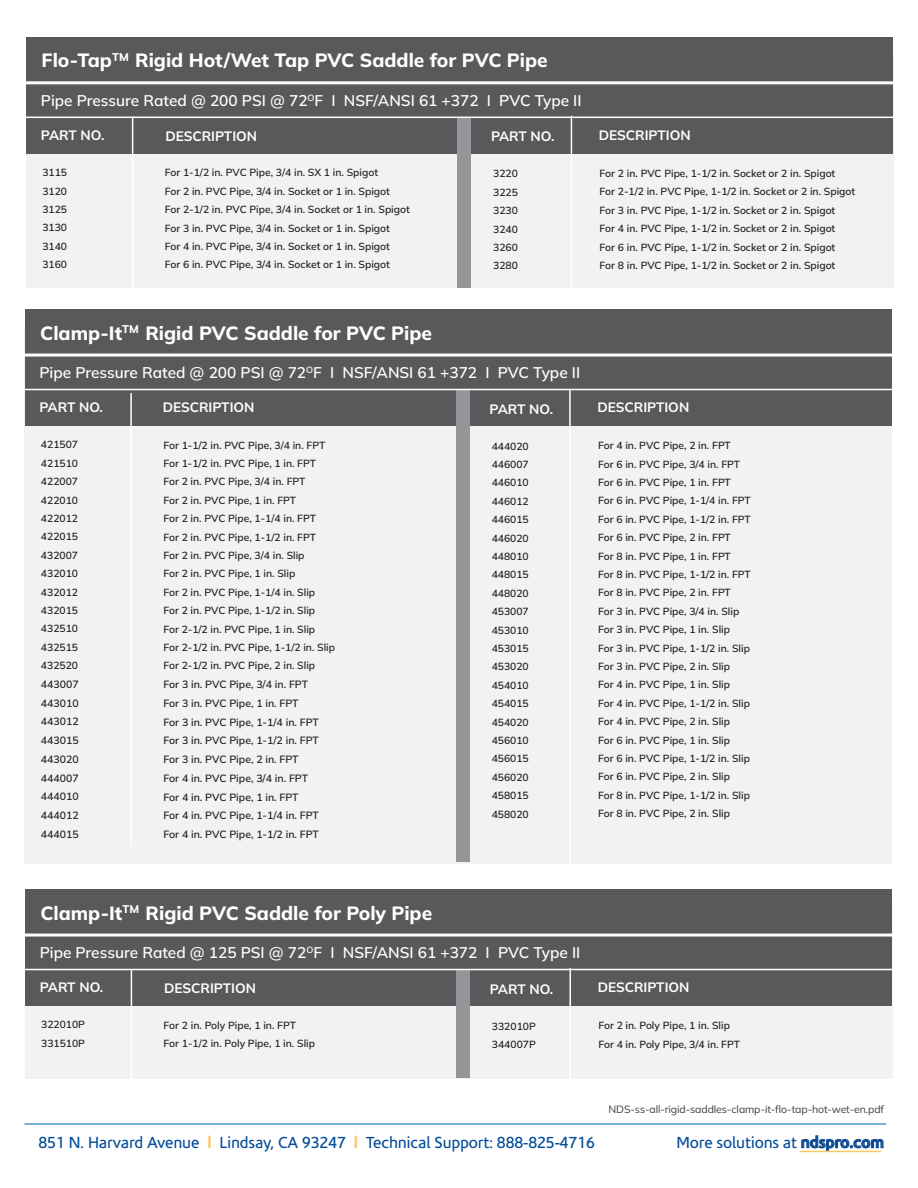
<style>
.page{position:relative;width:918px;height:1188px;background:#fff}
.page>*{position:absolute;margin:0;border:0;box-sizing:border-box;transform-origin:0 0}
.t1{font:800 19.2px "Mulish";color:#fff}
.t2{font:16.2px "Corisande";letter-spacing:-.01em;color:#024b99}
.t3{font:600 15.45px "Mulish";color:#fff}
.t4{font:700 13.65px "Mulish";color:#fff}
.t5{font:600 10.5px/18.8px "Mulish";color:#231f20;text-align:justify}
.t6{font:10.5px "Mulish";letter-spacing:-.01em;color:#3e3e3f}
.t7{font:600 10.35px/18.5px "Mulish";color:#231f20}
.s1{font-weight:700;font-size:18px;color:#f9c968}
.s2{font-weight:700}
</style>
<div class="page">
<div style="left:26px;top:55px;width:868px;height:233px;background:#eceded"></div>
<div style="left:26px;top:37px;width:867px;height:117px;background:#58595b"></div>
<hr style="left:23px;top:81px;width:887px;height:3px;background:#fff">
<div style="left:457px;top:118px;width:14px;height:169px;background:#939598"></div>
<hr style="left:23px;top:117px;width:887px;height:1px;background:#fff">
<div style="left:25px;top:327px;width:867px;height:537px;background:#eceded"></div>
<div style="left:25px;top:309px;width:867px;height:117px;background:#58595b"></div>
<hr style="left:21px;top:354px;width:887px;height:3px;background:#fff">
<div style="left:456px;top:390px;width:13px;height:472px;background:#939598"></div>
<hr style="left:21px;top:389px;width:887px;height:1px;background:#fff">
<hr style="left:132px;top:117px;width:1px;height:175px;background:#fff">
<hr style="left:571px;top:116px;width:1px;height:185px;background:#fff">
<hr style="left:130px;top:393px;width:2px;height:452px;background:#fff">
<hr style="left:569px;top:390px;width:2px;height:479px;background:#fff">
<hr style="left:24px;top:1123px;width:862px;height:2px;background:#1376bc">
<svg style="left:802px;top:1136px;width:81px;height:15px"></svg>
<hr style="left:800px;top:1151px;width:81px;height:1px;background:#f9c968">
<div style="left:25px;top:907px;width:867px;height:172px;background:#eceded"></div>
<div style="left:25px;top:889px;width:867px;height:117px;background:#58595b"></div>
<hr style="left:22px;top:934px;width:886px;height:3px;background:#fff">
<div style="left:456px;top:970px;width:14px;height:108px;background:#939598"></div>
<hr style="left:22px;top:969px;width:886px;height:1px;background:#fff">
<hr style="left:131px;top:969px;width:1px;height:125px;background:#fff">
<hr style="left:569px;top:968px;width:2px;height:130px;background:#fff">
<h1 class="t1" style="left:42px;top:47px;width:508px">Flo-Tap<sup>TM</sup> Rigid Hot/Wet Tap PVC Saddle for PVC Pipe</h1>
<h3 class="t3" style="left:41px;top:90px;width:542px">Pipe Pressure Rated @ 200 PSI @ 72<sup>O</sup>F I NSF/ANSI 61 +372 I PVC Type II</h3>
<h3 class="t4" style="left:41px;top:125px;width:65px">PART NO.</h3>
<h3 class="t4" style="left:165px;top:126px;width:93px">DESCRIPTION</h3>
<p class="t7" style="left:165px;top:163px;width:246px">For 1-1/2 in. PVC Pipe, 3/4 in. SX 1 in. Spigot<br>For 2 in. PVC Pipe, 3/4 in. Socket or 1 in. Spigot<br>For 2-1/2 in. PVC Pipe, 3/4 in. Socket or 1 in. Spigot For 3 in. PVC Pipe, 3/4 in. Socket or 1 in. Spigot<br>For 4 in. PVC Pipe, 3/4 in. Socket or 1 in. Spigot<br>For 6 in. PVC Pipe, 3/4 in. Socket or 1 in. Spigot</p>
<p class="t7" style="left:493px;top:164px;width:26px;text-align:justify">3220<br>3225<br>3230<br>3240<br>3260<br>3280</p>
<h3 class="t4" style="left:491px;top:127px;width:65px">PART NO.</h3>
<h3 class="t4" style="left:599px;top:126px;width:93px">DESCRIPTION</h3>
<p class="t7" style="left:600px;top:164px;width:257px">For 2 in. PVC Pipe, 1-1/2 in. Socket or 2 in. Spigot<br>For 2-1/2 in. PVC Pipe, 1-1/2 in. Socket or 2 in. Spigot For 3 in. PVC Pipe, 1-1/2 in. Socket or 2 in. Spigot<br>For 4 in. PVC Pipe, 1-1/2 in. Socket or 2 in. Spigot<br>For 6 in. PVC Pipe, 1-1/2 in. Socket or 2 in. Spigot<br>For 8 in. PVC Pipe, 1-1/2 in. Socket or 2 in. Spigot</p>
<p class="t7" style="left:42px;top:163px;width:26px;text-align:justify">3115<br>3120<br>3125<br>3130<br>3140<br>3160</p>
<h1 class="t1" style="left:40px;top:319px;width:393px">Clamp-It<sup>TM</sup> Rigid PVC Saddle for PVC Pipe</h1>
<h3 class="t3" style="left:39px;top:362px;width:542px">Pipe Pressure Rated @ 200 PSI @ 72<sup>O</sup>F I NSF/ANSI 61 +372 I PVC Type II</h3>
<h3 class="t4" style="left:40px;top:397px;width:65px">PART NO.</h3>
<h3 class="t4" style="left:163px;top:397px;width:93px">DESCRIPTION</h3>
<p class="t7" style="left:163px;top:435px;width:173px">For 1-1/2 in. PVC Pipe, 3/4 in. FPT<br>For 1-1/2 in. PVC Pipe, 1 in. FPT<br>For 2 in. PVC Pipe, 3/4 in. FPT<br>For 2 in. PVC Pipe, 1 in. FPT<br>For 2 in. PVC Pipe, 1-1/4 in. FPT<br>For 2 in. PVC Pipe, 1-1/2 in. FPT<br>For 2 in. PVC Pipe, 3/4 in. Slip<br>For 2 in. PVC Pipe, 1 in. Slip<br>For 2 in. PVC Pipe, 1-1/4 in. Slip<br>For 2 in. PVC Pipe, 1-1/2 in. Slip<br>For 2-1/2 in. PVC Pipe, 1 in. Slip<br>For 2-1/2 in. PVC Pipe, 1-1/2 in. Slip<br>For 2-1/2 in. PVC Pipe, 2 in. Slip</p>
<p class="t5" style="left:163px;top:675px;width:157px;text-align:left">For 3 in. PVC Pipe, 3/4 in. FPT<br>For 3 in. PVC Pipe, 1 in. FPT<br>For 3 in. PVC Pipe, 1-1/4 in. FPT<br>For 3 in. PVC Pipe, 1-1/2 in. FPT<br>For 3 in. PVC Pipe, 2 in. FPT<br>For 4 in. PVC Pipe, 3/4 in. FPT<br>For 4 in. PVC Pipe, 1 in. FPT<br>For 4 in. PVC Pipe, 1-1/4 in. FPT<br>For 4 in. PVC Pipe, 1-1/2 in. FPT</p>
<h3 class="t4" style="left:490px;top:399px;width:65px">PART NO.</h3>
<h3 class="t4" style="left:598px;top:398px;width:93px">DESCRIPTION</h3>
<p class="t7" style="left:598px;top:436px;width:154px">For 4 in. PVC Pipe, 2 in. FPT<br>For 6 in. PVC Pipe, 3/4 in. FPT<br>For 6 in. PVC Pipe, 1 in. FPT<br>For 6 in. PVC Pipe, 1-1/4 in. FPT<br>For 6 in. PVC Pipe, 1-1/2 in. FPT<br>For 6 in. PVC Pipe, 2 in. FPT<br>For 8 in. PVC Pipe, 1 in. FPT<br>For 8 in. PVC Pipe, 1-1/2 in. FPT<br>For 8 in. PVC Pipe, 2 in. FPT<br>For 3 in. PVC Pipe, 3/4 in. Slip<br>For 3 in. PVC Pipe, 1 in. Slip<br>For 3 in. PVC Pipe, 1-1/2 in. Slip<br>For 3 in. PVC Pipe, 2 in. Slip<br>For 4 in. PVC Pipe, 1 in. Slip<br>For 4 in. PVC Pipe, 1-1/2 in. Slip<br>For 4 in. PVC Pipe, 2 in. Slip<br>For 6 in. PVC Pipe, 1 in. Slip<br>For 6 in. PVC Pipe, 1-1/2 in. Slip<br>For 6 in. PVC Pipe, 2 in. Slip<br>For 8 in. PVC Pipe, 1-1/2 in. Slip<br>For 8 in. PVC Pipe, 2 in. Slip</p>
<p class="t7" style="left:41px;top:435px;width:39px;text-align:justify">421507<br>421510<br>422007<br>422010<br>422012<br>422015<br>432007<br>432010<br>432012<br>432015<br>432510<br>432515<br>432520</p>
<p class="t5" style="left:41px;top:674px;width:39px">443007<br>443010<br>443012<br>443015<br>443020<br>444007<br>444010<br>444012<br>444015</p>
<p class="t7" style="left:492px;top:436px;width:39px;text-align:justify">444020<br>446007<br>446010<br>446012<br>446015<br>446020<br>448010<br>448015<br>448020<br>453007<br>453010<br>453015<br>453020<br>454010<br>454015<br>454020<br>456010<br>456015<br>456020<br>458015<br>458020</p>
<h1 class="t1" style="left:40px;top:899px;width:393px">Clamp-It<sup>TM</sup> Rigid PVC Saddle for Poly Pipe</h1>
<h3 class="t3" style="left:40px;top:942px;width:542px">Pipe Pressure Rated @ 125 PSI @ 72<sup>O</sup>F I NSF/ANSI 61 +372 I PVC Type II</h3>
<h3 class="t4" style="left:40px;top:977px;width:65px">PART NO.</h3>
<h3 class="t4" style="left:164px;top:979px;width:93px">DESCRIPTION</h3>
<p class="t7" style="left:164px;top:1015px;width:153px">For 2 in. Poly Pipe, 1 in. FPT<br>For 1-1/2 in. Poly Pipe, 1 in. Slip</p>
<p class="t7" style="left:492px;top:1016px;width:45px">332010P<br>344007P</p>
<h3 class="t4" style="left:490px;top:979px;width:65px">PART NO.</h3>
<h3 class="t4" style="left:598px;top:978px;width:93px">DESCRIPTION</h3>
<p class="t7" style="left:598px;top:1016px;width:143px">For 2 in. Poly Pipe, 1 in. Slip<br>For 4 in. Poly Pipe, 3/4 in. FPT</p>
<p class="t7" style="left:41px;top:1015px;width:45px">322010P<br>331510P</p>
<p class="t6" style="left:609px;top:1102px;width:277px">NDS-ss-all-rigid-saddles-clamp-it-flo-tap-hot-wet-en.pdf</p>
<h2 class="t2" style="left:39px;top:1133px;width:558px">851 N. Harvard Avenue <span class="s1">I</span> Lindsay, CA 93247 <span class="s1">I</span> Technical Support: 888-825-4716</h2>
<h2 class="t2" style="left:677px;top:1133px;width:209px">More solutions at <span class="s2">ndspro.com</span></h2>
</div>
